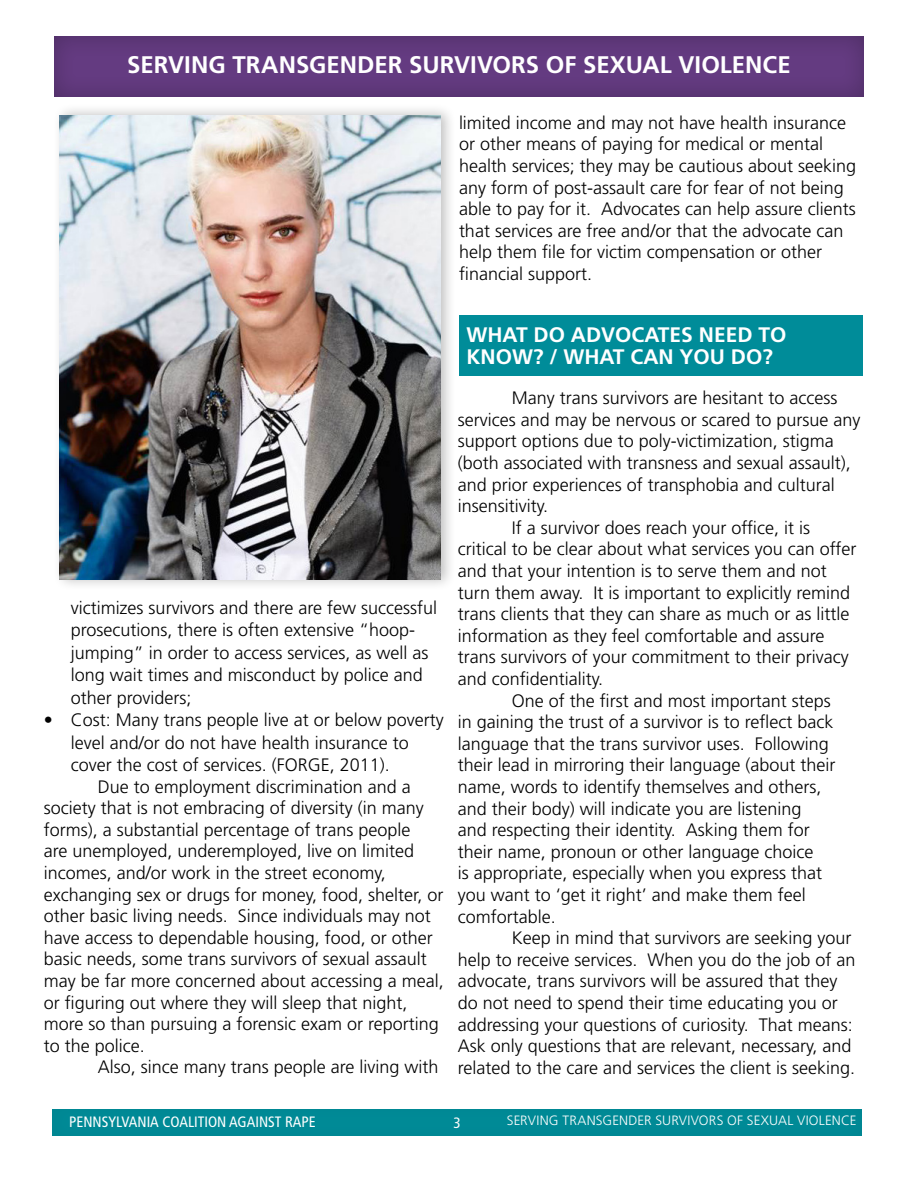
<style>
.page{position:relative;width:918px;height:1188px;background:#fff}
.page>*{position:absolute;margin:0;border:0;box-sizing:border-box;transform-origin:0 0}
.t1{font:700 24px "Frutiger LT Std";color:#fff}
.t2{font:700 21px/22.5px "Frutiger LT Std";color:#fff}
.t3{font:300 18px/21.6px "Frutiger LT Std";color:#000}
.t4{font:condensed 15px "Frutiger LT Std";color:#fff}
.t5{font:300 13.5px "Frutiger LT Std";letter-spacing:.015em;color:#fff}
</style>
<div class="page">
<div style="left:39px;top:24px;width:838px;height:75px;background:#000;opacity:.25"></div>
<div style="left:40px;top:1098px;width:835px;height:39px;background:#917c6d;opacity:.12"></div>
<div style="left:53px;top:103px;width:404px;height:488px;background:#000;opacity:.25"></div>
<img style="left:60px;top:115px;width:380px;height:465px">
<div style="left:459px;top:315px;width:404px;height:61px;background:#008c99"></div>
<h1 class="t1" style="left:127px;top:50px;width:665px">SERVING TRANSGENDER SURVIVORS OF SEXUAL VIOLENCE</h1>
<p class="t3" style="left:459px;top:112px;width:399px">limited income and may not have health insurance or other means of paying for medical or mental health services; they may be cautious about seeking any form of post-assault care for fear of not being able to pay for it. Advocates can help assure clients that services are free and/or that the advocate can help them file for victim compensation or other financial support.</p>
<p class="t2" style="left:466px;top:324px;width:321px">WHAT DO ADVOCATES NEED TO<br>KNOW? / WHAT CAN YOU DO?</p>
<p class="t3" style="left:458px;top:387px;width:404px;text-indent:54px">Many trans survivors are hesitant to access services and may be nervous or scared to pursue any support options due to poly-victimization, stigma (both associated with transness and sexual assault), and prior experiences of transphobia and cultural insensitivity.<br>I</p>
<p class="t3" style="left:458px;top:517px;width:400px;text-indent:58px">f a survivor does reach your office, it is critical to be clear about what services you can offer and that your intention is to serve them and not turn them away. It is important to explicitly remind trans clients that they can share as much or as little information as they feel comfortable and assure trans survivors of your commitment to their privacy and confidentiality.</p>
<p class="t3" style="left:458px;top:690px;width:379px;text-indent:54px">One of the first and most important steps in gaining the trust of a survivor is to reflect back language that the trans survivor uses. Following their lead in mirroring their language (about their name, words to identify themselves and others, and their body) will indicate you are listening<br>and respecting their identity. Asking them for their name, pronoun or other language choice<br>is appropriate, especially when you express that you want to ‘get it right’ and make them feel comfortable.</p>
<p class="t3" style="left:458px;top:927px;width:399px;text-indent:54px">Keep in mind that survivors are seeking your help to receive services. When you do the job of an advocate, trans survivors will be assured that they do not need to spend their time educating you or addressing your questions of curiosity. That means:<br>Ask only questions that are relevant, necessary, and related to the care and services the client is seeking.</p>
<p class="t5" style="left:507px;top:1113px;width:201px">Serving Transgender Survivors</p>
<p class="t5" style="left:727px;top:1113px;width:129px">of Sexual Violence</p>
<p class="t3" style="left:71px;top:596px;width:368px;line-height:22.5px">victimizes survivors and there are few successful prosecutions, there is often extensive “hoop&shy;jumping” in order to access services, as well as long wait times and misconduct by police and other providers;</p>
<p class="t3" style="left:44px;top:709px;width:402px">• C ost: Many trans people live at or below poverty</p>
<p class="t3" style="left:71px;top:732px;width:340px">level and/or do not have health insurance to</p>
<p class="t3" style="left:71px;top:754px;width:321px">cover the cost of services. (FORGE, 2011).</p>
<p class="t3" style="left:44px;top:776px;width:34px">D</p>
<p class="t3" style="left:44px;top:776px;width:402px;text-indent:66px">ue to employment discrimination and a society that is not embracing of diversity (in many forms), a substantial percentage of trans people<br>are unemployed, underemployed, live on limited incomes, and/or work in the street economy, exchanging sex or drugs for money, food, shelter, or other basic living needs. Since individuals may not have access to dependable housing, food, or other basic needs, some trans survivors of sexual assault may be far more concerned about accessing a meal, or figuring out where they will sleep that night, more so than pursuing a forensic exam or reporting to the police.</p>
<p class="t3" style="left:98px;top:1057px;width:342px">Also, since many trans people are living with</p>
<p class="t4" style="left:69px;top:1114px;width:248px">PENNSYLVANIA COALITION AGAINST RAPE</p>
<p class="t4" style="left:453px;top:1114px;width:9px">3</p>
</div>
